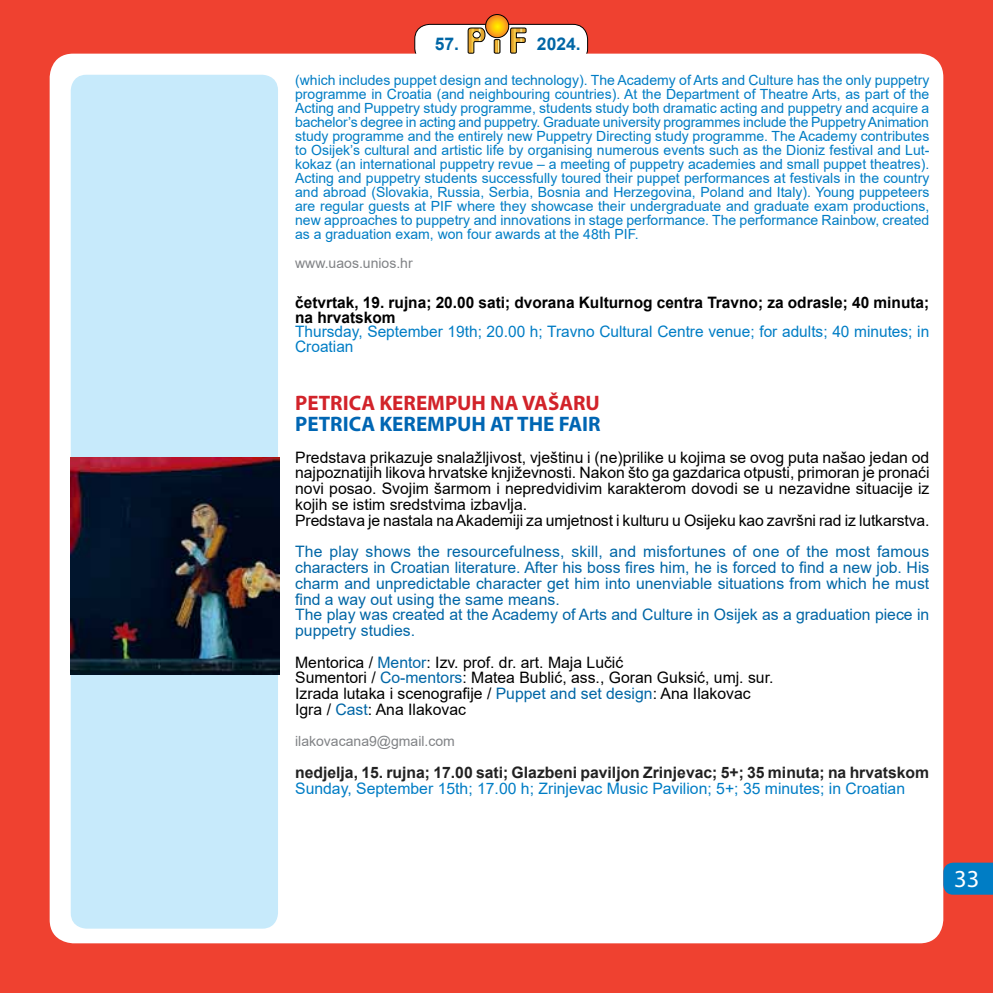
<style>
.page{position:relative;width:993px;height:993px;background:#fff}
.page>*{position:absolute;margin:0;border:0;box-sizing:border-box;transform-origin:0 0}
.t1{font:24.5px "Myriad Pro";color:#fff}
.t2{font:700 21px "Myriad Pro";color:#0066b3}
.t3{font:700 21px "Myriad Pro";color:#d2232a}
.t4{font:700 17.5px "Arial";color:#0066a6}
.t5{font:15.75px/15.8px "Arial";color:#000}
.t6{font:15.75px/15.8px "Arial";color:#0066a6}
.t7{font:15.75px/14.9px "Arial";color:#007dc5}
.t8{font:700 15.75px/14.9px "Arial";color:#000}
.t9{font:700 15.75px "Arial";color:#222}
.t10{font:14px/14px "Arial";color:#007dc5;text-align:justify}
.t11{font:14px "Arial";color:#808285}
.s1{color:#0066a6}
</style>
<div class="page">
<div style="left:0;top:0;width:992px;height:992px;background:#ef4130"></div>
<div style="left:414px;top:24px;width:173px;height:39px;background:#fff;border-radius:15px"></div>
<div style="left:414px;top:24px;width:173px;height:39px;border:1px solid #000;border-radius:15px"></div>
<div style="left:50px;top:54px;width:893px;height:889px;background:#fff;border-radius:24px"></div>
<svg style="left:943px;top:862px;width:49px;height:32px;background:#0b7abe"></svg>
<svg style="left:467px;top:28px;width:18px;height:25px"></svg>
<svg style="left:510px;top:28px;width:16px;height:25px"></svg>
<svg style="left:496px;top:41px;width:2px;height:10px"></svg>
<div style="left:494px;top:39px;width:6px;height:14px;border:1px solid #000"></div>
<svg style="left:485px;top:15px;width:23px;height:23px"></svg>
<div style="left:485px;top:14px;width:23px;height:24px;border:1px solid #000;border-radius:50%"></div>
<div style="left:71px;top:75px;width:207px;height:853px;background:#c7eafb;border-radius:16px"></div>
<img style="left:71px;top:457px;width:208px;height:217px">
<p class="t4" style="left:434px;top:32px;width:26px">57.</p>
<p class="t4" style="left:537px;top:32px;width:45px">2024.</p>
<p class="t10" style="left:295px;top:73px;width:635px">(which includes puppet design and technology). The Academy of Arts and Culture has the only puppetry programme in Croatia (and neighbouring countries). At the Department of Theatre Arts, as part of the Acting and Puppetry study programme, students study both dramatic acting and puppetry and acquire a bachelor’s degree in acting and puppetry. Graduate university programmes include the Puppetry Animation study programme and the entirely new Puppetry Directing study programme. The Academy contributes to Osijek’s cultural and artistic life by organising numerous events such as the Dioniz festival and Lut&shy;kokaz (an international puppetry revue – a meeting of puppetry academies and small puppet theatres).<br>Acting and puppetry students successfully toured their puppet performances at festivals in the country and abroad (Slovakia, Russia, Serbia, Bosnia and Herzegovina, Poland and Italy). Young puppeteers are regular guests at PIF where they showcase their undergraduate and graduate exam productions, new approaches to puppetry and innovations in stage performance. The performance Rainbow, created as a graduation exam, won four awards at the 48th PIF.</p>
<p class="t11" style="left:295px;top:253px;width:119px">www.uaos.unios.hr</p>
<p class="t8" style="left:295px;top:295px;width:635px">četvrtak, 19. rujna; 20.00 sati; dvorana Kulturnog centra Travno; za odrasle; 40 minuta; na hrvatskom</p>
<p class="t7" style="left:295px;top:324px;width:635px">Thursday, September 19th; 20.00 h; Travno Cultural Centre venue; for adults; 40 minutes; in<br>Croatian</p>
<h2 class="t3" style="left:295px;top:389px;width:306px">PETRICA KEREMPUH NA VAŠARU</h2>
<h2 class="t2" style="left:295px;top:410px;width:307px">PETRICA KEREMPUH AT THE FAIR</h2>
<p class="t5" style="left:295px;top:449px;width:635px">Predstava prikazuje snalažljivost, vještinu i (ne)prilike u kojima se ovog puta našao jedan od najpoznatijih likova hrvatske književnosti. Nakon što ga gazdarica otpusti, primoran je pronaći novi posao. Svojim šarmom i nepredvidivim karakterom dovodi se u nezavidne situacije iz kojih se istim sredstvima izbavlja.<br>Predstava je nastala na Akademiji za umjetnost i kulturu u Osijeku kao završni rad iz lutkarstva.</p>
<p class="t6" style="left:295px;top:543px;width:635px">The play shows the resourcefulness, skill, and misfortunes of one of the most famous characters in Croatian literature. After his boss fires him, he is forced to find a new job. His charm and unpredictable character get him into unenviable situations from which he must find a way out using the same means.<br>The play was created at the Academy of Arts and Culture in Osijek as a graduation piece in puppetry studies.</p>
<p class="t5" style="left:295px;top:654px;width:479px">Mentorica / <span class="s1">Mentor</span>: Izv. prof. dr. art. Maja Lučić<br>Sumentori / <span class="s1">Co-mentors</span>: Matea Bublić, ass., Goran Guksić, umj. sur.<br>Izrada lutaka i scenografije / <span class="s1">Puppet and set design</span>: Ana Ilakovac Igra / <span class="s1">Cast</span>: Ana Ilakovac</p>
<p class="t11" style="left:295px;top:731px;width:161px">ilakovacana9@gmail.com</p>
<p class="t9" style="left:295px;top:761px;width:635px">nedjelja, 15. rujna; 17.00 sati; Glazbeni paviljon Zrinjevac; 5+; 35 minuta; na hrvatskom</p>
<p class="t7" style="left:295px;top:780px;width:611px">Sunday, September 15th; 17.00 h; Zrinjevac Music Pavilion; 5+; 35 minutes; in Croatian</p>
<h1 class="t1" style="left:953px;top:863px;width:27px">33</h1>
</div>
